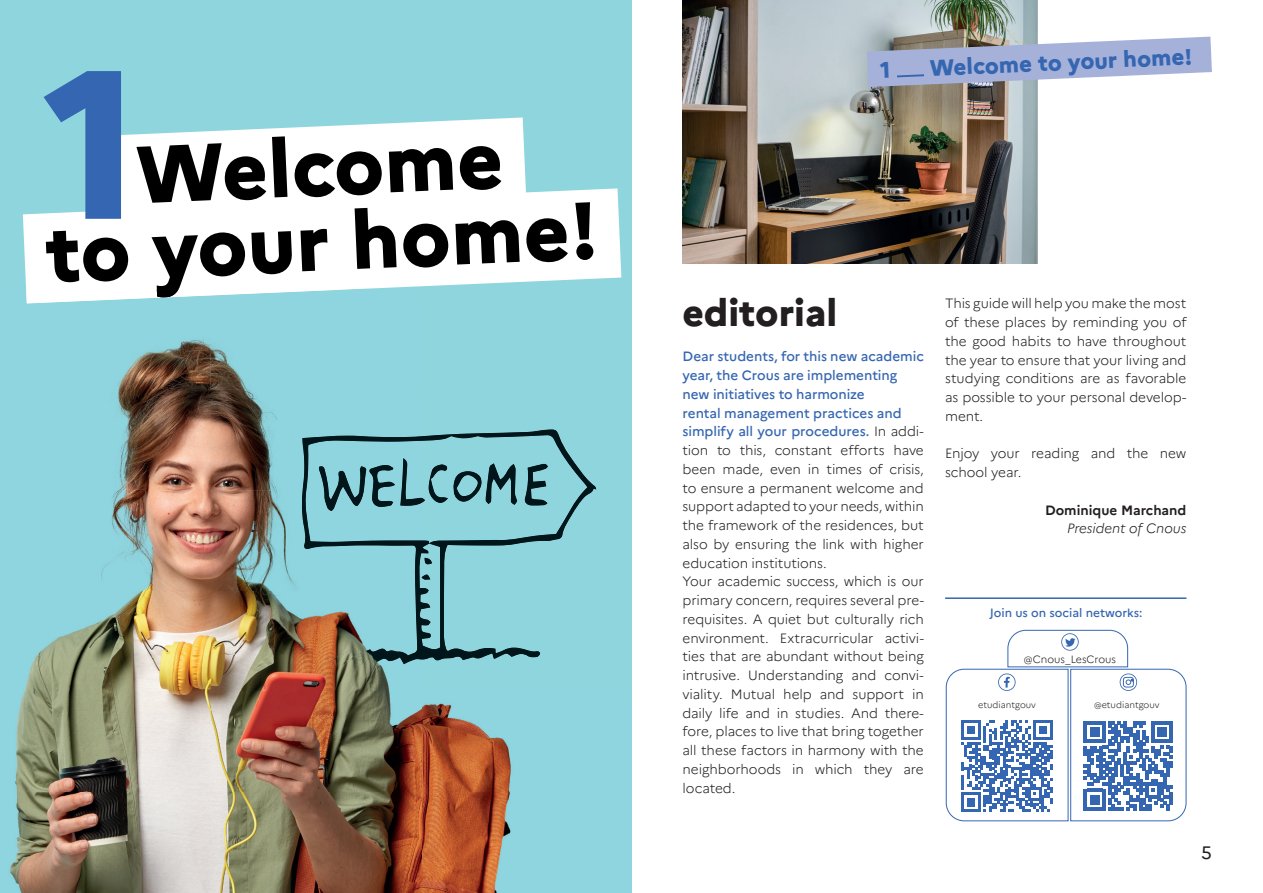
<style>
.page{position:relative;width:1263px;height:893px;background:#fff}
.page>*{position:absolute;margin:0;border:0;box-sizing:border-box;transform-origin:0 0}
.t1{font:800 211.05px "Marianne";color:#3566b1}
.t2{font:800 80.7px/75px "Marianne";color:#000;text-align:center}
.t3{font:800 37.5px "Marianne";color:#231f20}
.t4{font:800 22.5px "Marianne";color:#3566b1}
.t5{font:18px "Marianne";color:#231f20}
.t6{font:300 13.5px/18.8px "Marianne";letter-spacing:-.01em;color:#231f20}
.t7{font:700 13.5px "Marianne";color:#231f20}
.t8{font:italic 300 13.5px "Marianne";color:#231f20}
.t9{font:500 12px "Marianne";color:#3566b1}
.t10{font:300 10.5px "Marianne";color:#231f20}
.t11{font:300 9px "Marianne";color:#231f20}
.s1{font-weight:500;color:#3566b1}
</style>
<div class="page">
<img style="left:682px;top:0;width:355px;height:264px">
<hr style="left:945px;top:597px;width:241px;height:2px;background:#3566b1">
<svg style="left:945px;top:630px;width:242px;height:192px"></svg>
<div style="left:0;top:0;width:631px;height:893px;background:#8fd5de"></div>
<svg style="left:113px;top:117px;width:413px;height:71px;background:#eef8fa"></svg>
<svg style="left:23px;top:188px;width:598px;height:101px;background:#f7fcfc"></svg>
<img style="left:10px;top:303px;width:587px;height:590px">
<img style="left:26px;top:289px;width:22px;height:14px">
<img style="left:48px;top:289px;width:306px;height:14px">
<img style="left:302px;top:429px;width:283px;height:48px">
<img style="left:547px;top:476px;width:49px;height:65px">
<img style="left:301px;top:476px;width:49px;height:73px">
<img style="left:350px;top:535px;width:197px;height:36px">
<img style="left:399px;top:571px;width:50px;height:93px">
<img style="left:449px;top:648px;width:91px;height:12px">
<img style="left:353px;top:649px;width:47px;height:16px">
<svg style="left:325px;top:648px;width:28px;height:17px"></svg>
<img style="left:319px;top:466px;width:48px;height:45px">
<img style="left:485px;top:463px;width:32px;height:42px">
<img style="left:524px;top:464px;width:24px;height:41px">
<img style="left:369px;top:465px;width:26px;height:42px">
<img style="left:453px;top:471px;width:29px;height:31px">
<img style="left:400px;top:458px;width:25px;height:48px">
<img style="left:428px;top:464px;width:20px;height:39px">
<svg style="left:424px;top:558px;width:8px;height:7px"></svg>
<svg style="left:422px;top:573px;width:8px;height:8px"></svg>
<svg style="left:867px;top:37px;width:345px;height:50px;background:#afb7d2"></svg>
<h1 class="t1" style="left:44px;top:15px;width:99px">1</h1>
<h2 class="t2" style="left:40px;top:143px;width:554px;rotate:-3deg">Welcome<br>to your home!</h2>
<h3 class="t4" style="left:929px;top:55px;width:264px;rotate:-3deg">Welcome to your home!</h3>
<h3 class="t3" style="left:682px;top:290px;width:156px">editorial</h3>
<p class="t6" style="left:682px;top:347px;width:243px"><span class="s1">Dear students, for this new academic year, the Crous are implementing new initiatives to harmonize<br>rental management practices and simplify all your procedures.</span> In addi&shy;tion to this, constant efforts have been made, even in times of crisis, to ensure a permanent welcome and support adapted to your needs, within the framework of the residences, but also by ensuring the link with higher education institutions.<br>Your academic success, which is our primary concern, requires several pre&shy;requisites. A quiet but culturally rich environment. Extracurricular activi&shy;ties that are abundant without being intrusive. Understanding and convi&shy;viality. Mutual help and support in daily life and in studies. And there&shy;fore, places to live that bring together all these factors in harmony with the neighborhoods in which they are located.</p>
<p class="t6" style="left:945px;top:294px;width:243px;text-align:justify">This guide will help you make the most of these places by reminding you of the good habits to have throughout the year to ensure that your living and studying conditions are as favorable as possible to your personal develop&shy;ment.</p>
<p class="t6" style="left:945px;top:444px;width:243px">Enjoy your reading and the new school year.</p>
<p class="t7" style="left:1045px;top:499px;width:143px">Dominique Marchand</p>
<p class="t8" style="left:1067px;top:518px;width:121px">President of Cnous</p>
<p class="t9" style="left:990px;top:605px;width:154px">Join us on social networks:</p>
<p class="t10" style="left:1024px;top:653px;width:94px">@Cnous_LesCrous</p>
<p class="t11" style="left:978px;top:700px;width:59px">etudiantgouv</p>
<p class="t11" style="left:1094px;top:700px;width:67px">@etudiantgouv</p>
<h3 class="t5" style="left:1201px;top:842px;width:12px">5</h3>
</div>
